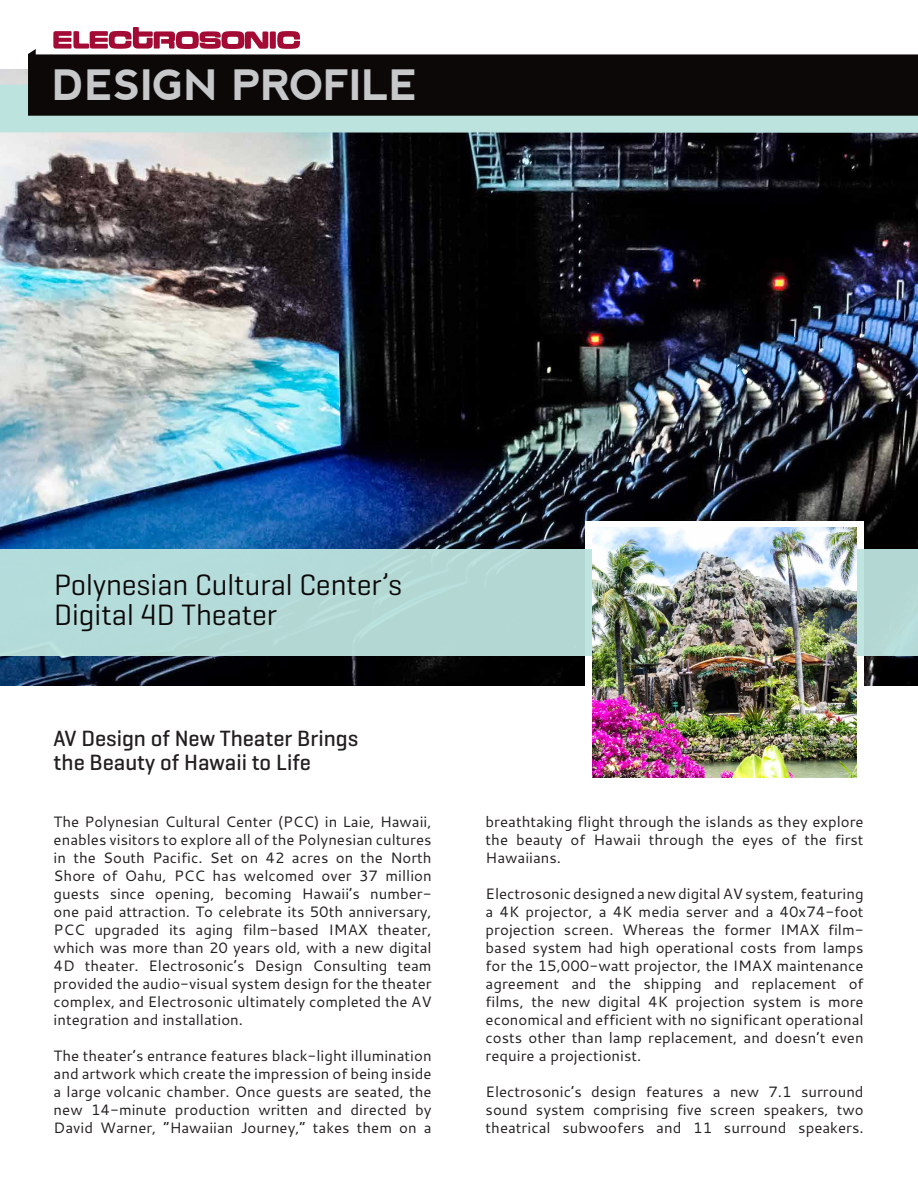
<style>
.page{position:relative;width:918px;height:1188px;background:#fff}
.page>*{position:absolute;margin:0;border:0;box-sizing:border-box;transform-origin:0 0}
.t1{font:700 41.85px "nevis";color:#c7c8ca}
.t2{font:30px/30px "Geogrotesque";color:#0c0808}
.t3{font:500 22.5px/24px "Geogrotesque";color:#231f20}
.t4{font:15px/18px "Cantarell";color:#231f20;text-align:justify}
</style>
<div class="page">
<img style="left:0;top:69px;width:918px;height:616px">
<div style="left:585px;top:521px;width:279px;height:171px;background:#fff"></div>
<div style="left:0;top:85px;width:918px;height:48px;background:#bde3de"></div>
<svg style="left:28px;top:49px;width:890px;height:67px;background:#201c1c"></svg>
<svg style="left:53px;top:27px;width:247px;height:22px"></svg>
<div style="left:0;top:549px;width:918px;height:106px;background:#b3dad8"></div>
<img style="left:593px;top:528px;width:263px;height:250px">
<h1 class="t1" style="left:52px;top:61px;width:367px">DESIGN PROFILE</h1>
<h2 class="t2" style="left:54px;top:569px;width:350px">Polynesian Cultural Center’s<br>Digital 4D Theater</h2>
<h3 class="t3" style="left:54px;top:726px;width:306px">AV Design of New Theater Brings the Beauty of Hawaii to Life</h3>
<p class="t4" style="left:54px;top:812px;width:380px">The Polynesian Cultural Center (PCC) in Laie, Hawaii, enables visitors to explore all of the Polynesian cultures in the South Pacific. Set on 42 acres on the North Shore of Oahu, PCC has welcomed over 37 million guests since opening, becoming Hawaii’s number&shy;one paid attraction. To celebrate its 50th anniversary, PCC upgraded its aging film-based IMAX theater, which was more than 20 years old, with a new digital 4D theater. Electrosonic’s Design Consulting team provided the audio-visual system design for the theater complex, and Electrosonic ultimately completed the AV integration and installation.</p>
<p class="t4" style="left:54px;top:1046px;width:380px">The theater’s entrance features black-light illumination and artwork which create the impression of being inside a large volcanic chamber. Once guests are seated, the new 14-minute production written and directed by David Warner, “Hawaiian Journey,” takes them on a</p>
<p class="t4" style="left:486px;top:812px;width:379px">breathtaking flight through the islands as they explore the beauty of Hawaii through the eyes of the first Hawaiians.</p>
<p class="t4" style="left:486px;top:884px;width:380px">Electrosonic designed a new digital AV system, featuring a 4K projector, a 4K media server and a 40x74-foot projection screen. Whereas the former IMAX film&shy;based system had high operational costs from lamps for the 15,000-watt projector, the IMAX maintenance agreement and the shipping and replacement of films, the new digital 4K projection system is more economical and efficient with no significant operational costs other than lamp replacement, and doesn’t even require a projectionist.</p>
<p class="t4" style="left:486px;top:1082px;width:379px">Electrosonic’s design features a new 7.1 surround sound system comprising five screen speakers, two theatrical subwoofers and 11 surround speakers.</p>
</div>
